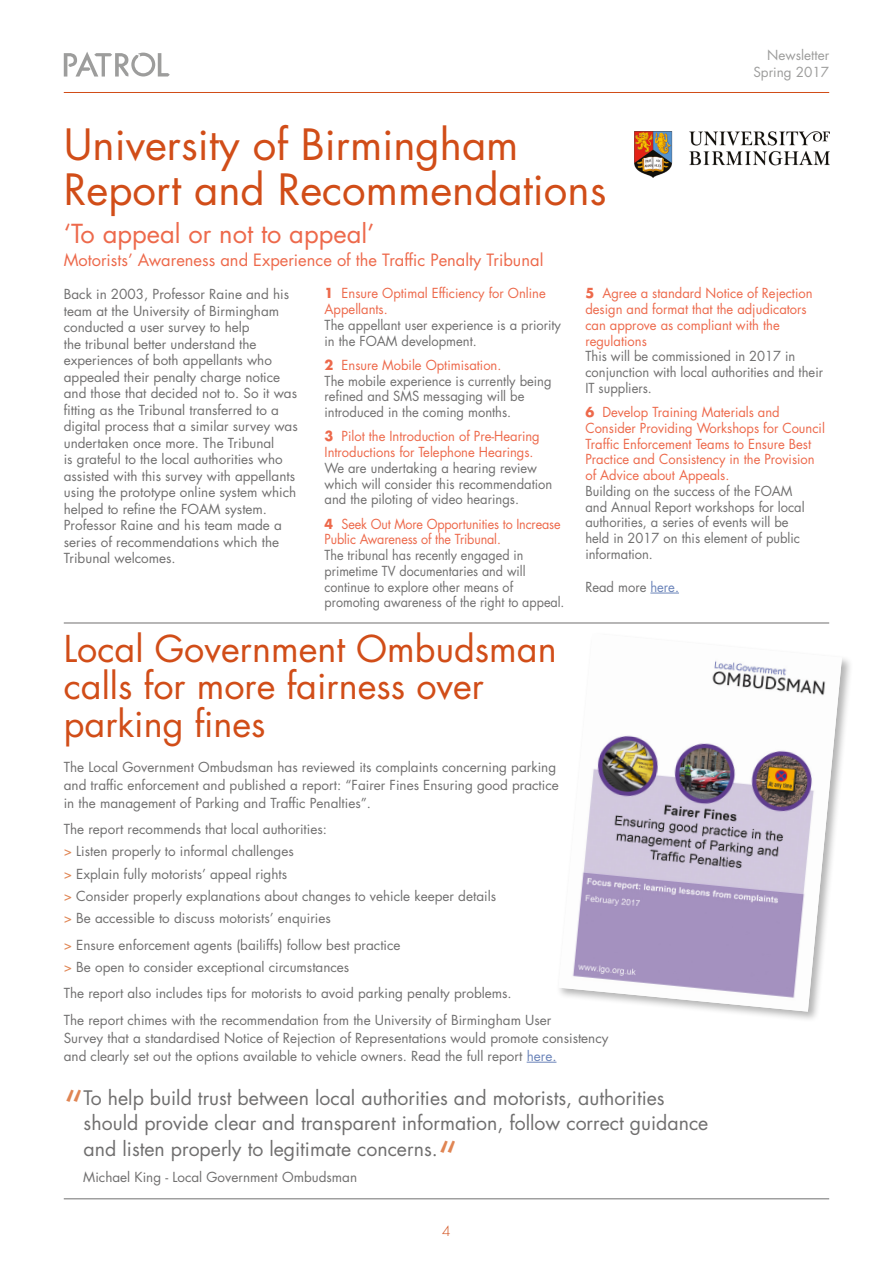
<style>
.page{position:relative;width:893px;height:1263px;background:#fff}
.page>*{position:absolute;margin:0;border:0;box-sizing:border-box;transform-origin:0 0}
.t1{font:43.5px "Futura";color:#e08553}
.t2{font:42px/45px "Futura";color:#d14d18}
.t3{font:36px/37.5px "Futura";color:#d14d18}
.t4{font:25.5px "Futura";color:#ed694b}
.t5{font:19.5px/25.5px "Futura";color:#706f6f}
.t6{font:16.5px "Futura";color:#ed694b}
.t7{font:13.5px/16.5px "Futura";color:#706f6f}
.t8{font:13.5px/15.8px "Futura";color:#706f6f;scale:.96 1}
.t9{font:13.5px/15.8px "Futura";color:#ed694b;scale:.96 1}
.t10{font:13.5px/15.8px "Futura";color:#706f6f;scale:.93 1}
.t11{font:13.5px/15.8px "Futura";color:#ed694b;scale:.93 1}
.t12{font:13.5px/16.2px "Futura";color:#9d9d9c;text-align:right}
.t13{font:300 13.5px "Futura";color:#d14d18}
.s1{font-weight:700}
.s2{color:#6b84b9}
.s3{font-weight:700;color:#ed694b}
.s4{color:#ed694b}
.s5{color:#e08553}
</style>
<div class="page">
<svg style="left:64px;top:52px;width:106px;height:25px"></svg>
<hr style="left:64px;top:92px;width:765px;height:1px;background:#d14d18">
<svg style="left:650px;top:593px;width:29px;height:1px"></svg>
<hr style="left:64px;top:1198px;width:765px;height:1px;background:#706f6f">
<hr style="left:64px;top:623px;width:765px;height:1px;background:#706f6f">
<svg style="left:527px;top:1062px;width:29px;height:1px"></svg>
<div style="left:556px;top:631px;width:297px;height:392px;background:#000;opacity:.3"></div>
<img style="left:558px;top:634px;width:284px;height:378px">
<img style="left:634px;top:132px;width:195px;height:45px">
<p class="t12" style="left:753px;top:47px;width:77px">Newsletter<br>Spring 2017</p>
<h2 class="t2" style="left:64px;top:123px;width:544px">University of Birmingham<br>Report and Recommendations</h2>
<h3 class="t4" style="left:64px;top:218px;width:312px">‘To appeal or not to appeal’</h3>
<p class="t6" style="left:64px;top:249px;width:481px">Motorists’ Awareness and Experience of the Traffic Penalty Tribunal</p>
<p class="t7" style="left:64px;top:286px;width:236px">Back in 2003, Professor Raine and his team at the University of Birmingham conducted a user survey to help<br>the tribunal better understand the experiences of both appellants who appealed their penalty charge notice and those that decided not to. So it was fitting as the Tribunal transferred to a digital process that a similar survey was undertaken once more. The Tribunal<br>is grateful to the local authorities who assisted with this survey with appellants using the prototype online system which helped to refine the FOAM system.<br>Professor Raine and his team made a series of recommendations which the Tribunal welcomes.</p>
<p class="t9" style="left:325px;top:286px;width:232px"><span class="s1">1</span> Ensure Optimal Efficiency for Online<br>Appellants.</p>
<p class="t9" style="left:585px;top:286px;width:238px"><span class="s1">5</span> Agree a standard Notice of Rejection design and format that the adjudicators can approve as compliant with the regulations</p>
<p class="t8" style="left:585px;top:349px;width:249px">This will be commissioned in 2017 in conjunction with local authorities and their<br>IT suppliers.</p>
<p class="t9" style="left:585px;top:404px;width:251px"><span class="s1">6</span> Develop Training Materials and Consider Providing Workshops for Council Traffic Enforcement Teams to Ensure Best Practice and Consistency in the Provision of Advice about Appeals.</p>
<p class="t8" style="left:585px;top:483px;width:230px">Building on the success of the FOAM and Annual Report workshops for local authorities, a series of events will be held in 2017 on this element of public information.</p>
<p class="t8" style="left:585px;top:579px;width:99px">Read more <span class="s2">here.</span></p>
<p class="t8" style="left:325px;top:317px;width:248px">The appellant user experience is a priority in the FOAM development.</p>
<p class="t8" style="left:325px;top:357px;width:238px"><span class="s3">2</span> <span class="s4">Ensure Mobile Optimisation.<br></span>The mobile experience is currently being refined and SMS messaging will be introduced in the coming months.</p>
<p class="t9" style="left:325px;top:429px;width:226px"><span class="s1">3</span> Pilot the Introduction of Pre-Hearing<br>Introductions for Telephone Hearings.</p>
<p class="t8" style="left:325px;top:460px;width:239px">We are undertaking a hearing review which will consider this recommendation and the piloting of video hearings.</p>
<p class="t11" style="left:325px;top:516px;width:255px"><span class="s1">4</span> Seek Out More Opportunities to Increase<br>Public Awareness of the Tribunal.</p>
<p class="t10" style="left:325px;top:547px;width:259px">The tribunal has recently engaged in primetime TV documentaries and will continue to explore other means of promoting awareness of the right to appeal.</p>
<h3 class="t3" style="left:64px;top:630px;width:494px">Local Government Ombudsman calls for more fairness over parking fines</h3>
<p class="t7" style="left:64px;top:758px;width:496px;line-height:18px">The Local Government Ombudsman has reviewed its complaints concerning parking and traffic enforcement and published a report: “Fairer Fines Ensuring good practice in the management of Parking and Traffic Penalties”.</p>
<p class="t7" style="left:64px;top:818px;width:434px;line-height:22.2px">The report recommends that local authorities:<br><span class="s5">&gt;</span> Listen properly to informal challenges<br><span class="s5">&gt;</span> Explain fully motorists’ appeal rights<br><span class="s5">&gt;</span> Consider properly explanations about changes to vehicle keeper details <span class="s5">&gt;</span> Be accessible to discuss motorists’ enquiries</p>
<p class="t7" style="left:64px;top:934px;width:338px;line-height:22.2px"><span class="s5">&gt;</span> Ensure enforcement agents (bailiffs) follow best practice <span class="s5">&gt;</span> Be open to consider exceptional circumstances</p>
<p class="t7" style="left:64px;top:980px;width:489px;line-height:26.5px">The report also includes tips for motorists to avoid parking penalty problems.<br>The report chimes with the recommendation from the University of Birmingham User</p>
<p class="t7" style="left:64px;top:1029px;width:546px;line-height:18px">Survey that a standardised Notice of Rejection of Representations would promote consistency and clearly set out the options available to vehicle owners. Read the full report <span class="s2">here.</span></p>
<h1 class="t1" style="left:64px;top:1079px;width:21px">“</h1>
<h3 class="t5" style="left:84px;top:1085px;width:626px">To help build trust between local authorities and motorists, authorities should provide clear and transparent information, follow correct guidance and listen properly to legitimate concerns.</h3>
<p class="t7" style="left:83px;top:1169px;width:275px">Michael King - Local Government Ombudsman</p>
<h1 class="t1" style="left:438px;top:1130px;width:21px">“</h1>
<p class="t13" style="left:442px;top:1222px;width:10px">4</p>
</div>
